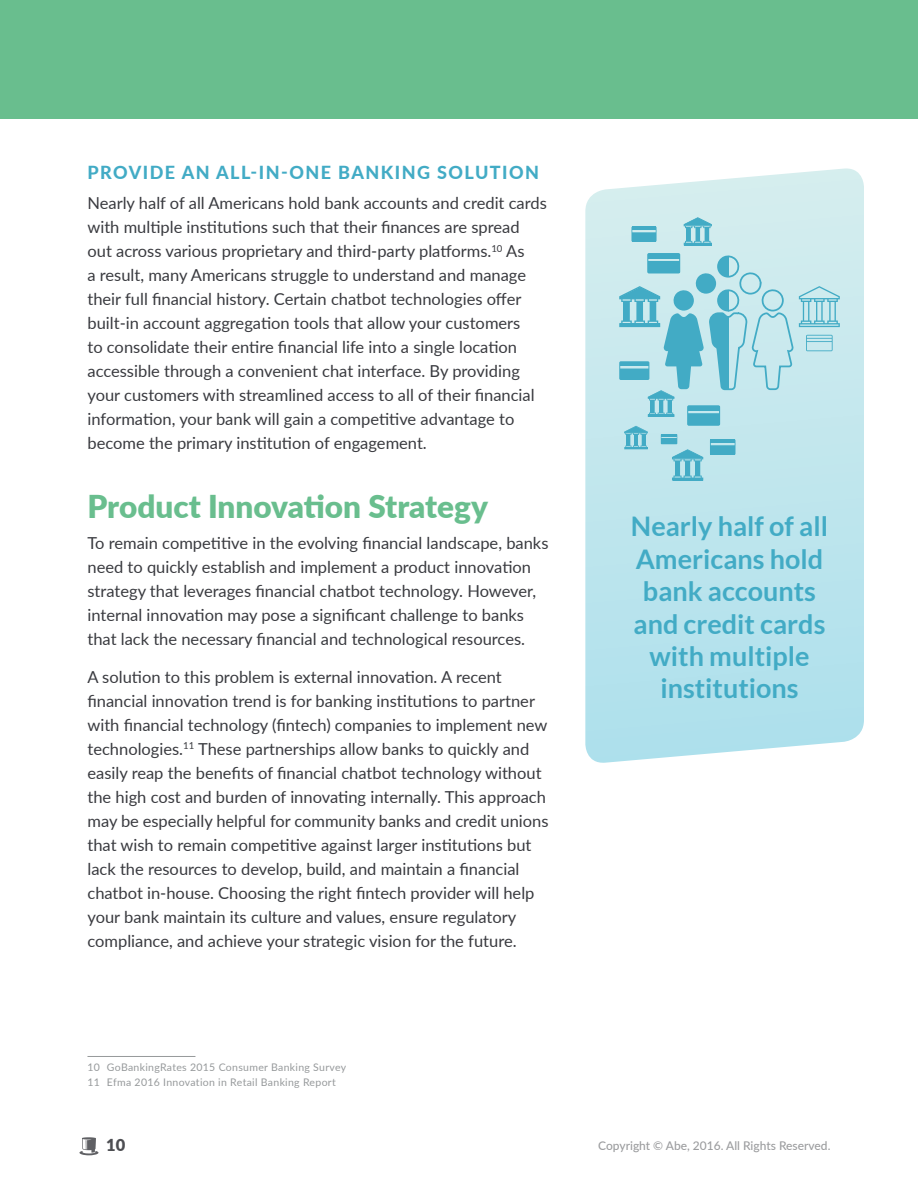
<style>
.page{position:relative;width:918px;height:1188px;background:#fff}
.page>*{position:absolute;margin:0;border:0;box-sizing:border-box;transform-origin:0 0}
.t1{font:900 31.5px "Lato";color:#69be8e}
.t2{font:700 27px/32.4px "Lato";color:#42abc5;text-align:center}
.t3{font:800 18px "Lato";letter-spacing:.08em;color:#42abc5}
.t4{font:16.5px/24px "Lato";color:#393a3f}
.t5{font:900 16.5px "Lato";color:#393a3f}
.t6{font:500 12px "Lato";color:#9c9d9f}
.t7{font:10.5px/15px "Lato";letter-spacing:.03em;color:#96999b}
</style>
<div class="page">
<div style="left:0;top:0;width:918px;height:119px;background:#69be8e"></div>
<svg style="left:79px;top:1137px;width:20px;height:18px"></svg>
<svg style="left:585px;top:168px;width:279px;height:595px"></svg>
<hr style="left:87px;top:1056px;width:108px;height:1px;background:#96999b">
<svg style="left:631px;top:226px;width:26px;height:16px"></svg>
<div style="left:632px;top:233px;width:24px;height:8px;background:#42abc5"></div>
<hr style="left:632px;top:227px;width:24px;height:3px;background:#42abc5">
<svg style="left:684px;top:217px;width:28px;height:26px"></svg>
<hr style="left:684px;top:243px;width:28px;height:2px;background:#42abc5">
<hr style="left:705px;top:228px;width:4px;height:13px;background:#42abc5">
<hr style="left:696px;top:228px;width:4px;height:13px;background:#42abc5">
<hr style="left:686px;top:228px;width:4px;height:13px;background:#42abc5">
<svg style="left:619px;top:253px;width:221px;height:228px"></svg>
<hr style="left:673px;top:478px;width:30px;height:2px;background:#42abc5">
<hr style="left:696px;top:461px;width:4px;height:15px;background:#42abc5">
<hr style="left:686px;top:461px;width:4px;height:15px;background:#42abc5">
<hr style="left:675px;top:461px;width:4px;height:15px;background:#42abc5">
<p class="t3" style="left:87px;top:159px;width:453px">PROVIDE AN ALL-IN-ONE BANKING SOLUTION</p>
<p class="t4" style="left:87px;top:191px;width:461px">Nearly half of all Americans hold bank accounts and credit cards with multiple institutions such that their finances are spread out across various proprietary and third-party platforms.<sup>10</sup> As<br>a result, many Americans struggle to understand and manage their full financial history. Certain chatbot technologies offer built-in account aggregation tools that allow your customers<br>to consolidate their entire financial life into a single location accessible through a convenient chat interface. By providing your customers with streamlined access to all of their financial information, your bank will gain a competitive advantage to become the primary institution of engagement.</p>
<h1 class="t1" style="left:87px;top:483px;width:402px">Product Innovation Strategy</h1>
<p class="t4" style="left:87px;top:530px;width:463px">To remain competitive in the evolving financial landscape, banks need to quickly establish and implement a product innovation strategy that leverages financial chatbot technology. However, internal innovation may pose a significant challenge to banks that lack the necessary financial and technological resources.</p>
<p class="t4" style="left:87px;top:664px;width:463px">A solution to this problem is external innovation. A recent financial innovation trend is for banking institutions to partner with financial technology (fintech) companies to implement new technologies.<sup>11</sup> These partnerships allow banks to quickly and easily reap the benefits of financial chatbot technology without the high cost and burden of innovating internally. This approach may be especially helpful for community banks and credit unions that wish to remain competitive against larger institutions but lack the resources to develop, build, and maintain a financial chatbot in-house. Choosing the right fintech provider will help your bank maintain its culture and values, ensure regulatory compliance, and achieve your strategic vision for the future.</p>
<p class="t7" style="left:87px;top:1060px;width:260px">10 GoBankingRates 2015 Consumer Banking Survey<br>11 Efma 2016 Innovation in Retail Banking Report</p>
<h2 class="t2" style="left:631px;top:510px;width:199px">Nearly half of all<br>Americans hold bank accounts and credit cards with multiple institutions</h2>
<p class="t5" style="left:106px;top:1133px;width:21px">10</p>
<p class="t6" style="left:598px;top:1137px;width:234px">Copyright © Abe, 2016. All Rights Reserved.</p>
</div>
